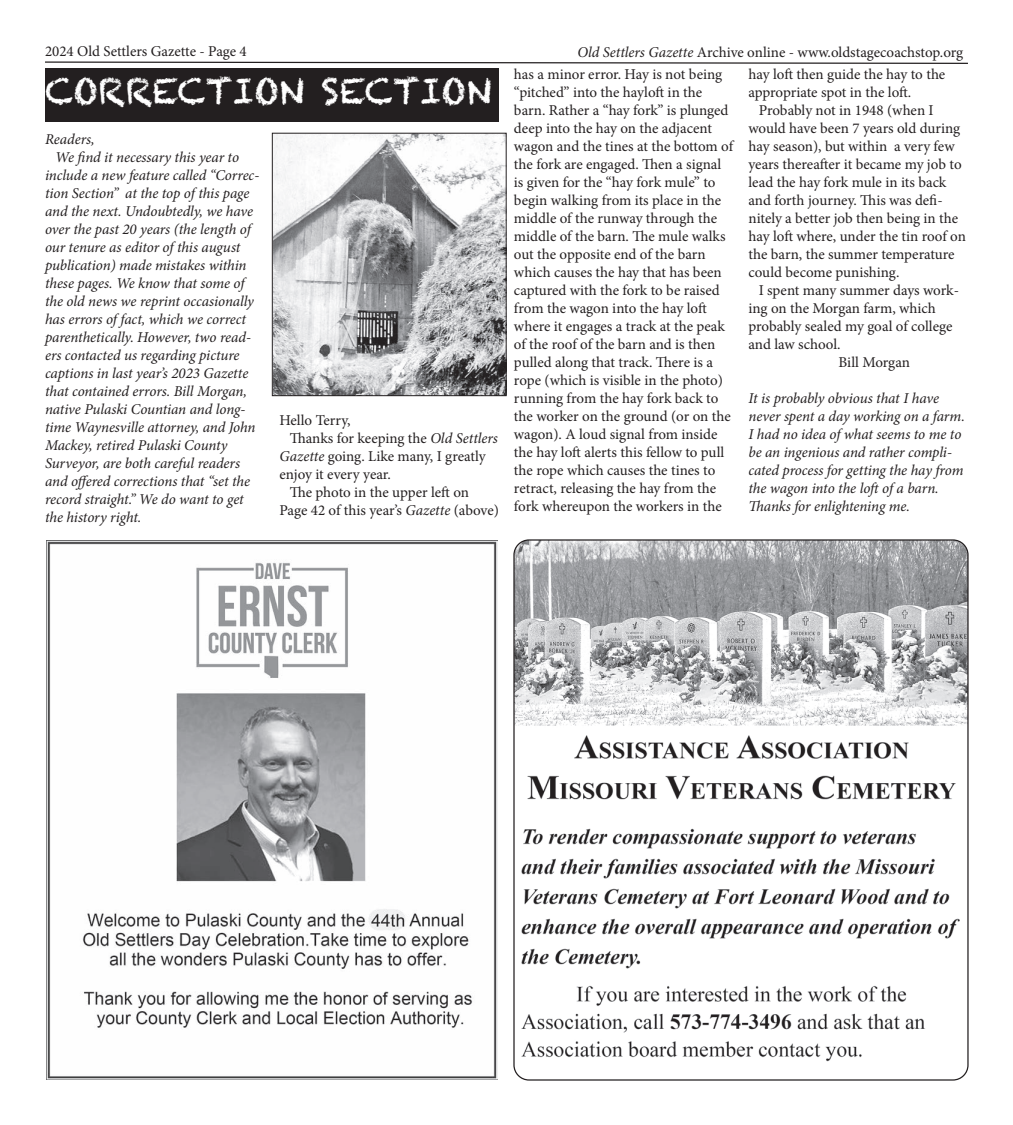
<style>
.page{position:relative;width:1013px;height:1125px;background:#fff}
.page>*{position:absolute;margin:0;border:0;box-sizing:border-box;transform-origin:0 0}
.t1{font:35px "Chalkduster";color:#fff}
.t2{font:15px/18px "Minion Pro";letter-spacing:-.005em;color:#231f20}
.t3{font:italic 15px/18px "Minion Pro";letter-spacing:-.01em;color:#231f20}
.s1{font-style:italic}
</style>
<div class="page">
<svg style="left:45px;top:61px;width:923px;height:3px"></svg>
<div style="left:45px;top:68px;width:454px;height:54px;background:#231f20"></div>
<img style="left:274px;top:135px;width:230px;height:259px">
<div style="left:272px;top:133px;width:234px;height:263px;border:1px solid #231f20"></div>
<img style="left:47px;top:540px;width:450px;height:540px">
<img style="left:515px;top:541px;width:453px;height:538px">
<p class="t2" style="left:45px;top:42px;width:203px">2024 Old Settlers Gazette - Page 4</p>
<p class="t2" style="left:577px;top:43px;width:387px"><span class="s1">Old Settlers Gazette</span> Archive online - www.oldstagecoachstop.org</p>
<h1 class="t1" style="left:45px;top:70px;width:447px">CORRECTION SECTION</h1>
<p class="t3" style="left:45px;top:130px;width:51px">Readers,</p>
<p class="t3" style="left:55px;top:148px;width:185px">We find it necessary this year to</p>
<p class="t3" style="left:45px;top:166px;width:216px">include a new feature called “Correc-</p>
<p class="t3" style="left:45px;top:184px;width:206px">tion Section” at the top of this page</p>
<p class="t3" style="left:45px;top:202px;width:209px">and the next. Undoubtedly, we have</p>
<p class="t3" style="left:45px;top:220px;width:207px">over the past 20 years (the length of</p>
<p class="t3" style="left:45px;top:238px;width:197px">our tenure as editor of this august</p>
<p class="t3" style="left:45px;top:256px;width:203px">publication) made mistakes within</p>
<p class="t3" style="left:45px;top:274px;width:201px">these pages. We know that some of</p>
<p class="t3" style="left:45px;top:292px;width:210px">the old news we reprint occasionally</p>
<p class="t3" style="left:45px;top:310px;width:203px">has errors of fact, which we correct</p>
<p class="t3" style="left:45px;top:328px;width:207px">parenthetically. However, two read-</p>
<p class="t3" style="left:45px;top:346px;width:196px">ers contacted us regarding picture</p>
<p class="t3" style="left:45px;top:364px;width:205px">captions in last year’s 2023 Gazette</p>
<p class="t3" style="left:45px;top:382px;width:203px">that contained errors. Bill Morgan,</p>
<p class="t3" style="left:45px;top:400px;width:202px">native Pulaski Countian and long-</p>
<p class="t3" style="left:45px;top:418px;width:212px">time Waynesville attorney, and John</p>
<p class="t3" style="left:45px;top:436px;width:184px">Mackey, retired Pulaski County</p>
<p class="t3" style="left:45px;top:454px;width:197px">Surveyor, are both careful readers</p>
<p class="t3" style="left:45px;top:472px;width:207px">and offered corrections that “set the</p>
<p class="t3" style="left:45px;top:490px;width:200px">record straight.” We do want to get</p>
<p class="t3" style="left:45px;top:508px;width:98px">the history right.</p>
<p class="t2" style="left:279px;top:411px;width:73px">Hello Terry,</p>
<p class="t2" style="left:290px;top:429px;width:210px">Thanks for keeping the <span class="s1">Old Settlers</span></p>
<p class="t2" style="left:279px;top:447px;width:208px"><span class="s1">Gazette</span> going. Like many, I greatly</p>
<p class="t2" style="left:279px;top:465px;width:113px">enjoy it every year.</p>
<p class="t2" style="left:290px;top:483px;width:181px">The photo in the upper left on</p>
<p class="t2" style="left:279px;top:501px;width:221px">Page 42 of this year’s <span class="s1">Gazette</span> (above)</p>
<p class="t2" style="left:514px;top:66px;width:221px">has a minor error. Hay is not being “pitched” into the hayloft in the barn. Rather a “hay fork” is plunged deep into the hay on the adjacent wagon and the tines at the bottom of the fork are engaged. Then a signal is given for the “hay fork mule” to begin walking from its place in the middle of the runway through the middle of the barn. The mule walks out the opposite end of the barn which causes the hay that has been captured with the fork to be raised from the wagon into the hay loft where it engages a track at the peak of the roof of the barn and is then pulled along that track. There is a rope (which is visible in the photo) running from the hay fork back to the worker on the ground (or on the wagon). A loud signal from inside the hay loft alerts this fellow to pull the rope which causes the tines to retract, releasing the hay from the fork whereupon the workers in the</p>
<p class="t2" style="left:748px;top:66px;width:198px">hay loft then guide the hay to the appropriate spot in the loft.</p>
<p class="t2" style="left:748px;top:102px;width:219px;text-indent:10px">Probably not in 1948 (when I would have been 7 years old during hay season), but within a very few years thereafter it became my job to lead the hay fork mule in its back and forth journey. This was defi&shy;nitely a better job then being in the hay loft where, under the tin roof on the barn, the summer temperature could become punishing.</p>
<p class="t2" style="left:758px;top:282px;width:202px">I spent many summer days work-</p>
<p class="t2" style="left:748px;top:300px;width:189px">ing on the Morgan farm, which</p>
<p class="t2" style="left:748px;top:318px;width:205px">probably sealed my goal of college</p>
<p class="t2" style="left:748px;top:336px;width:94px">and law school.</p>
<p class="t2" style="left:838px;top:354px;width:73px">Bill Morgan</p>
<p class="t3" style="left:748px;top:389px;width:218px">It is probably obvious that I have never spent a day working on a farm.<br>I had no idea of what seems to me to be an ingenious and rather compli&shy;cated process for getting the hay from the wagon into the loft of a barn.<br>Thanks for enlightening me.</p>
</div>
